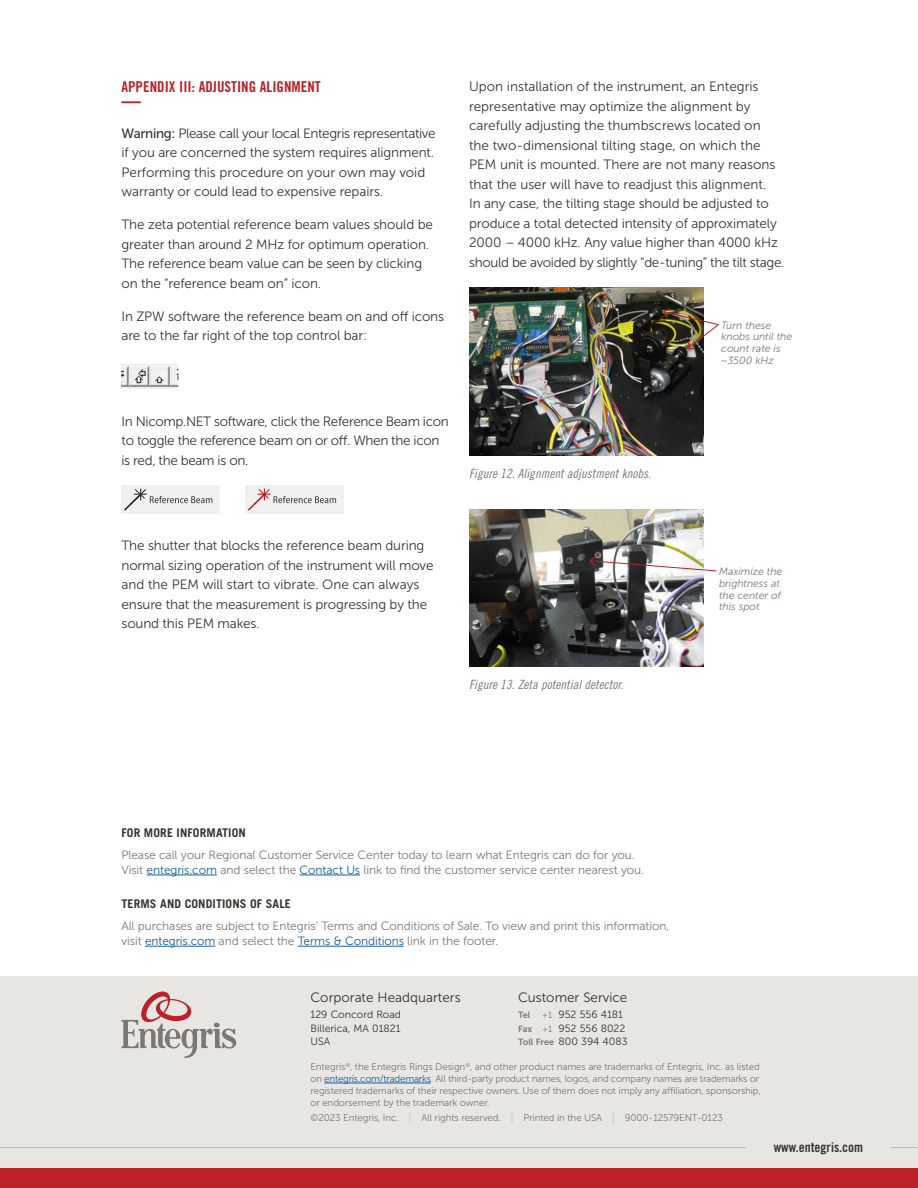
<style>
.page{position:relative;width:918px;height:1188px;background:#fff}
.page>*{position:absolute;margin:0;border:0;box-sizing:border-box;transform-origin:0 0}
.t1{font:700 expanded 20.25px "Trade Gothic LT Std";color:#bb2127;scale:.96 1}
.t2{font:15px "Trade Gothic LT Std Bd Cn 20";color:#bb2127}
.t3{font:13.5px/19.5px "Museo Sans 300";letter-spacing:-.01em;color:#38352f}
.t4{font:13.5px "Trade Gothic LT Std Bd Cn 20";color:#38352f}
.t5{font:12.75px "Trade Gothic LT Std Cn 18 Obl";letter-spacing:.005em;color:#7e7672}
.t6{font:12px/15px "Museo Sans 300";letter-spacing:-.01em;color:#7e7672}
.t7{font:700 12px "Trade Gothic LT Std";letter-spacing:.01em;color:#38352f}
.t8{font:italic 10.5px/11.7px "Museo Sans 300";letter-spacing:-.005em;color:#7e7672}
.t9{font:10.5px/13.5px "Museo Sans 300";color:#38352f;text-align:justify}
.t10{font:9.75px/12px "Museo Sans 300";letter-spacing:-.015em;color:#7e7672}
.t11{font:9px "Museo Sans 700";color:#7e7672}
.s1{font-family:"Museo Sans 500"}
.s2{color:#175d9e}
.s3{font-size:9px;color:#7e7672}
.s4{font-family:"Museo Sans 700";font-size:9px;color:#7e7672}
.s5{color:#c0b5ae}
</style>
<div class="page">
<div style="left:0;top:976px;width:918px;height:212px;background:#e8e6e3"></div>
<div style="left:0;top:1168px;width:918px;height:20px;background:#bb2127"></div>
<hr style="left:147px;top:875px;width:70px;height:1px;background:#175d9e">
<hr style="left:300px;top:875px;width:60px;height:1px;background:#175d9e">
<hr style="left:145px;top:946px;width:70px;height:1px;background:#175d9e">
<hr style="left:298px;top:946px;width:106px;height:1px;background:#175d9e">
<svg style="left:891px;top:1147px;width:27px;height:1px"></svg>
<hr style="left:0;top:1147px;width:746px;height:1px;background:#c0b5ae">
<hr style="left:324px;top:1083px;width:107px;height:1px;background:#175d9e">
<svg style="left:122px;top:992px;width:114px;height:66px"></svg>
<img style="left:122px;top:364px;width:57px;height:24px">
<div style="left:245px;top:486px;width:99px;height:28px;background:#f0f0ee"></div>
<svg style="left:248px;top:488px;width:88px;height:23px"></svg>
<div style="left:122px;top:486px;width:98px;height:28px;background:#f0f0ee"></div>
<svg style="left:124px;top:488px;width:88px;height:23px"></svg>
<img style="left:469px;top:287px;width:234px;height:168px">
<img style="left:663px;top:307px;width:56px;height:43px">
<img style="left:469px;top:509px;width:234px;height:158px">
<svg style="left:589px;top:555px;width:128px;height:17px"></svg>
<p class="t2" style="left:122px;top:77px;width:201px">APPENDIX III: ADJUSTING ALIGNMENT</p>
<h1 class="t1" style="left:122px;top:88px;width:22px">—</h1>
<p class="t3" style="left:122px;top:124px;width:316px"><span class="s1">Warning:</span> Please call your local Entegris representative if you are concerned the system requires alignment.<br>Performing this procedure on your own may void warranty or could lead to expensive repairs.</p>
<p class="t3" style="left:122px;top:215px;width:313px">The zeta potential reference beam values should be greater than around 2 MHz for optimum operation.<br>The reference beam value can be seen by clicking on the “reference beam on” icon.</p>
<p class="t3" style="left:122px;top:307px;width:324px">In ZPW software the reference beam on and off icons are to the far right of the top control bar:</p>
<p class="t3" style="left:122px;top:412px;width:329px">In Nicomp.NET software, click the Reference Beam icon to toggle the reference beam on or off. When the icon is red, the beam is on.</p>
<p class="t3" style="left:469px;top:77px;width:317px">Upon installation of the instrument, an Entegris representative may optimize the alignment by carefully adjusting the thumbscrews located on<br>the two-dimensional tilting stage, on which the PEM unit is mounted. There are not many reasons that the user will have to readjust this alignment.<br>In any case, the tilting stage should be adjusted to produce a total detected intensity of approximately 2000 – 4000 kHz. Any value higher than 4000 kHz should be avoided by slightly “de-tuning” the tilt stage.</p>
<p class="t5" style="left:469px;top:466px;width:183px">Figure 12. Alignment adjustment knobs.</p>
<p class="t8" style="left:721px;top:319px;width:72px">Turn these knobs until the count rate is ~3500 kHz</p>
<p class="t3" style="left:122px;top:536px;width:314px">The shutter that blocks the reference beam during normal sizing operation of the instrument will move and the PEM will start to vibrate. One can always ensure that the measurement is progressing by the sound this PEM makes.</p>
<p class="t5" style="left:469px;top:677px;width:156px">Figure 13. Zeta potential detector.</p>
<p class="t8" style="left:719px;top:566px;width:65px">Maximize the brightness at the center of this spot</p>
<p class="t7" style="left:122px;top:825px;width:126px">FOR MORE INFORMATION</p>
<p class="t6" style="left:122px;top:847px;width:524px">Please call your Regional Customer Service Center today to learn what Entegris can do for you.<br>Visit <span class="s2">entegris.com</span> and select the <span class="s2">Contact Us</span> link to find the customer service center nearest you.</p>
<p class="t7" style="left:122px;top:897px;width:171px">TERMS AND CONDITIONS OF SALE</p>
<p class="t6" style="left:122px;top:918px;width:549px">All purchases are subject to Entegris’ Terms and Conditions of Sale. To view and print this information, visit <span class="s2">entegris.com</span> and select the <span class="s2">Terms &amp; Conditions</span> link in the footer.</p>
<p class="t3" style="left:310px;top:987px;width:152px">Corporate Headquarters</p>
<p class="t3" style="left:518px;top:987px;width:111px">Customer Service</p>
<p class="t9" style="left:310px;top:1008px;width:92px">129 Concord Road Billerica, MA 01821<br>USA</p>
<p class="t11" style="left:518px;top:1010px;width:14px">Tel</p>
<p class="t9" style="left:518px;top:1008px;width:111px;text-align:left;text-indent:24px"><span class="s3">+1</span> 952 556 4181<br><span class="s4">Fax</span> <span class="s3">+1</span> 952 556 8022<br><span class="s4">Toll Free</span> 800 394 4083</p>
<p class="t10" style="left:310px;top:1061px;width:452px">Entegris<sup>®</sup>, the Entegris Rings Design<sup>®</sup>, and other product names are trademarks of Entegris, Inc. as listed on <span class="s2">entegris.com/trademarks</span>. All third-party product names, logos, and company names are trademarks or registered trademarks of their respective owners. Use of them does not imply any affiliation, sponsorship, or endorsement by the trademark owner.</p>
<p class="t10" style="left:310px;top:1112px;width:414px">©2023 Entegris, Inc. <span class="s5">|</span> All rights reserved. <span class="s5">|</span> Printed in the USA <span class="s5">|</span> 9000-12579ENT-0123</p>
<p class="t4" style="left:774px;top:1139px;width:91px">www.entegris.com</p>
</div>
